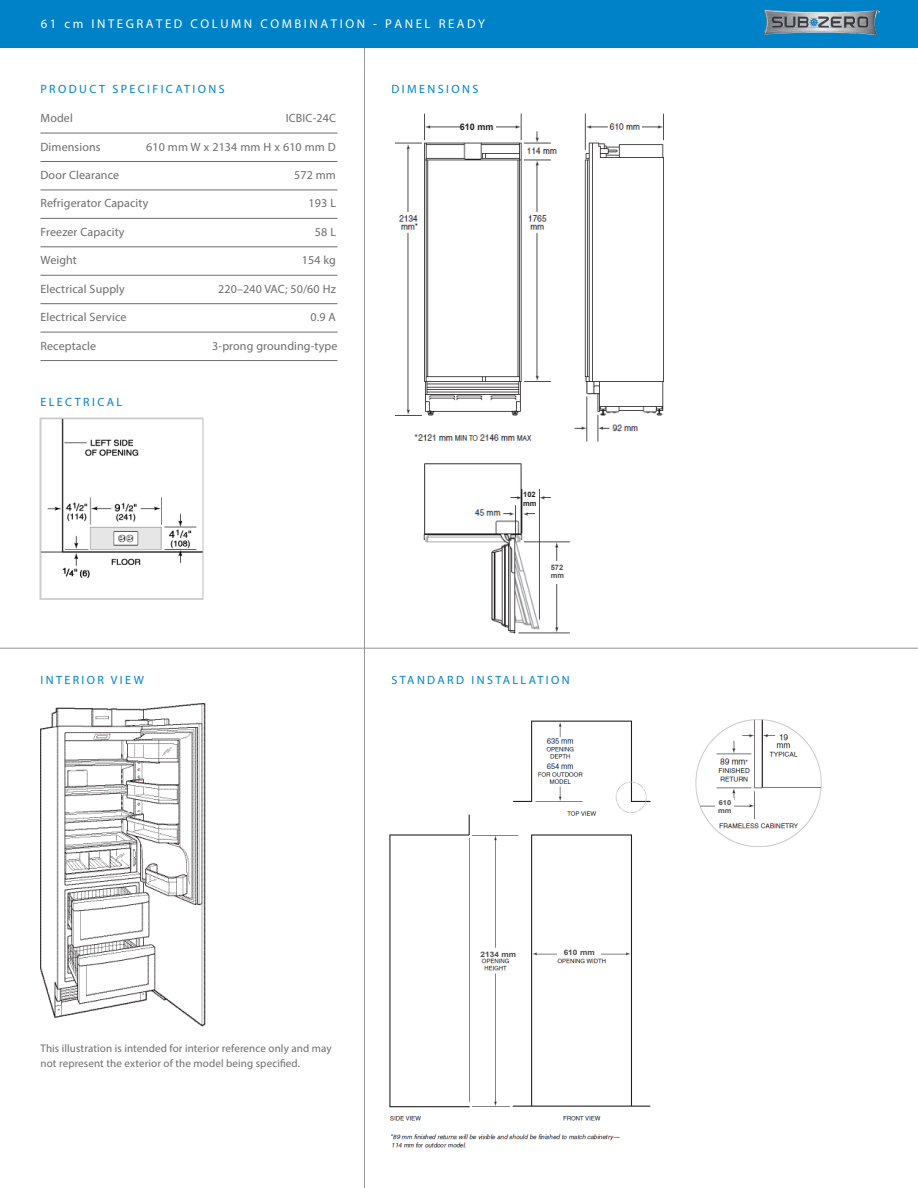
<style>
.page{position:relative;width:918px;height:1188px;background:#fff}
.page>*{position:absolute;margin:0;border:0;box-sizing:border-box;transform-origin:0 0}
.QR_Head-White{font:12.75px "Myriad Pro";letter-spacing:.2em;color:#fff}
.Features_Text{font:12px "Myriad Pro";letter-spacing:.01em;color:#6c6d70}
.QR_Subhead-3005{font:12px "Myriad Pro";letter-spacing:.2em;color:#0082c8}
.QR_Footnote{font:10.95px/14.4px "Myriad Pro";letter-spacing:.01em;color:#6c6d70}
.t1{font:700 9px "Arial";color:#231f20}
.t2{font:700 7.5px "Arial";color:#4b4c4d;scale:1.1 1}
.t3{font:700 7.5px "Arial";color:#231f20}
.t4{font:700 7.5px "Arial";color:#4b4c4d}
.t5{font:700 7.05px "Arial";color:#4b4c4d;scale:1.08 1}
.t6{font:700 6.9px "Arial";color:#4b4c4d;scale:1.1 1}
</style>
<div class="page">
<hr style="left:40px;top:133px;width:298px;height:1px;background:#6c6d70">
<hr style="left:40px;top:161px;width:298px;height:1px;background:#6c6d70">
<hr style="left:40px;top:190px;width:298px;height:1px;background:#6c6d70">
<hr style="left:40px;top:218px;width:298px;height:1px;background:#6c6d70">
<hr style="left:40px;top:247px;width:298px;height:1px;background:#6c6d70">
<hr style="left:40px;top:275px;width:298px;height:1px;background:#6c6d70">
<hr style="left:40px;top:303px;width:298px;height:1px;background:#6c6d70">
<hr style="left:40px;top:332px;width:298px;height:1px;background:#6c6d70">
<hr style="left:40px;top:360px;width:298px;height:1px;background:#6c6d70">
<hr style="left:364px;top:47px;width:1px;height:1141px;background:#939598">
<hr style="left:0;top:648px;width:918px;height:1px;background:#939598">
<img style="left:41px;top:704px;width:164px;height:323px">
<img style="left:389px;top:720px;width:262px;height:428px">
<img style="left:695px;top:719px;width:127px;height:128px">
<div style="left:557px;top:948px;width:44px;height:8px;background:#fff"></div>
<img style="left:394px;top:113px;width:270px;height:521px">
<div style="left:523px;top:492px;width:15px;height:16px;background:#fff"></div>
<div style="left:551px;top:562px;width:15px;height:22px;background:#fff"></div>
<div style="left:460px;top:119px;width:36px;height:22px;background:#fff"></div>
<div style="left:479px;top:949px;width:39px;height:8px;background:#fff"></div>
<div style="left:716px;top:798px;width:18px;height:19px;background:#fff"></div>
<img style="left:39px;top:417px;width:165px;height:183px">
<div style="left:0;top:0;width:918px;height:47px;background:#0082c8"></div>
<p class="QR_Head-White" style="left:41px;top:16px;width:446px">61 cm INTEGRATED COLUMN COMBINATION - PANEL READY</p>
<p class="QR_Subhead-3005" style="left:40px;top:82px;width:186px">PRODUCT SPECIFICATIONS</p>
<p class="QR_Subhead-3005" style="left:392px;top:82px;width:88px">DIMENSIONS</p>
<p class="Features_Text" style="left:40px;top:111px;width:34px">Model</p>
<p class="Features_Text" style="left:286px;top:111px;width:52px">ICBIC-24C</p>
<p class="Features_Text" style="left:40px;top:139px;width:62px">Dimensions</p>
<p class="Features_Text" style="left:146px;top:139px;width:191px">610 mm W x 2134 mm H x 610 mm D</p>
<p class="Features_Text" style="left:40px;top:168px;width:80px">Door Clearance</p>
<p class="Features_Text" style="left:294px;top:168px;width:43px">572 mm</p>
<p class="Features_Text" style="left:40px;top:196px;width:109px">Refrigerator Capacity</p>
<p class="Features_Text" style="left:309px;top:196px;width:29px">193 L</p>
<p class="Features_Text" style="left:40px;top:224px;width:86px">Freezer Capacity</p>
<p class="Features_Text" style="left:315px;top:224px;width:23px">58 L</p>
<p class="Features_Text" style="left:40px;top:253px;width:38px">Weight</p>
<p class="Features_Text" style="left:302px;top:253px;width:36px">154 kg</p>
<p class="Features_Text" style="left:40px;top:281px;width:86px">Electrical Supply</p>
<p class="Features_Text" style="left:218px;top:281px;width:119px">220–240 VAC; 50/60 Hz</p>
<p class="Features_Text" style="left:40px;top:310px;width:87px">Electrical Service</p>
<p class="Features_Text" style="left:311px;top:310px;width:27px">0.9 A</p>
<p class="Features_Text" style="left:40px;top:338px;width:57px">Receptacle</p>
<p class="Features_Text" style="left:212px;top:338px;width:127px">3-prong grounding-type</p>
<p class="QR_Subhead-3005" style="left:40px;top:395px;width:83px">ELECTRICAL</p>
<p class="t1" style="left:460px;top:120px;width:35px">610 mm</p>
<p class="t3" style="left:523px;top:489px;width:14px">102</p>
<p class="t3" style="left:523px;top:498px;width:15px">mm</p>
<p class="t4" style="left:551px;top:562px;width:14px">572</p>
<p class="t4" style="left:551px;top:570px;width:15px">mm</p>
<p class="QR_Subhead-3005" style="left:40px;top:672px;width:105px">INTERIOR VIEW</p>
<p class="QR_Subhead-3005" style="left:392px;top:672px;width:180px">STANDARD INSTALLATION</p>
<p class="QR_Footnote" style="left:40px;top:1041px;width:293px">This illustration is intended for interior reference only and may not represent the exterior of the model being specified.</p>
<p class="t2" style="left:481px;top:949px;width:34px">2134 mm</p>
<p class="t2" style="left:564px;top:947px;width:30px">610 mm</p>
<p class="t6" style="left:719px;top:798px;width:13px">610</p>
<p class="t5" style="left:718px;top:806px;width:14px">mm</p>
</div>
